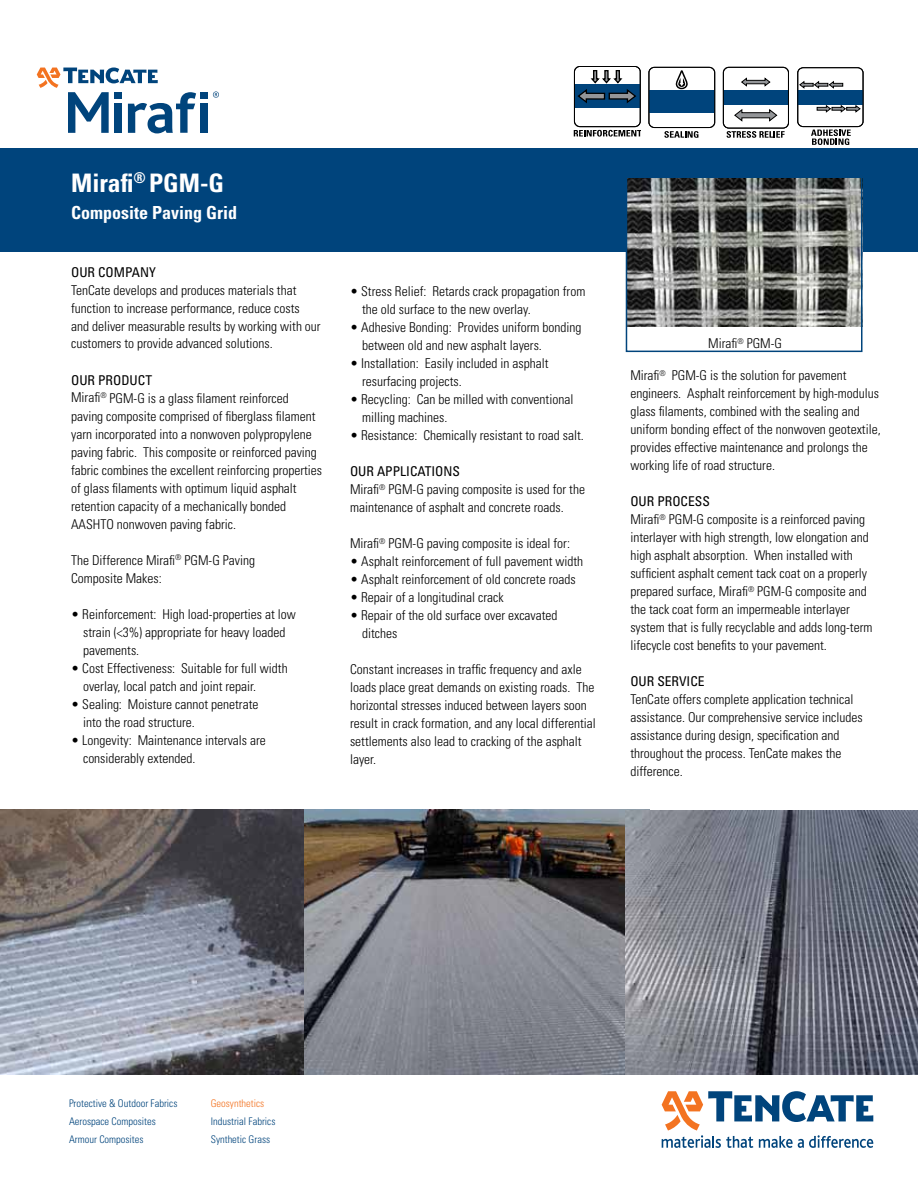
<style>
.page{position:relative;width:918px;height:1188px;background:#fff}
.page>*{position:absolute;margin:0;border:0;box-sizing:border-box;transform-origin:0 0}
.t1{font:700 condensed 25.5px "Univers LT Std";color:#fff}
.t2{font:700 condensed 18px "Univers LT Std";color:#fff}
.t3{font:300 condensed 13.5px/18px "Univers LT";color:#000}
.t4{font:condensed 13.5px "Univers LT Std";color:#000}
.t5{font:300 condensed 10.5px/18px "Univers LT";color:#00447c}
.t6{font:300 condensed 10.5px "Univers LT";color:#f37321}
</style>
<div class="page">
<div style="left:0;top:148px;width:918px;height:104px;background:#00447c"></div>
<img style="left:303px;top:810px;width:322px;height:264px">
<img style="left:625px;top:810px;width:293px;height:264px">
<img style="left:0;top:809px;width:303px;height:265px">
<div style="left:200px;top:104px;width:7px;height:29px;background:#00447c"></div>
<div style="left:200px;top:92px;width:7px;height:6px;background:#00447c"></div>
<svg style="left:213px;top:91px;width:6px;height:7px"></svg>
<svg style="left:37px;top:68px;width:159px;height:65px"></svg>
<svg style="left:662px;top:1091px;width:211px;height:57px"></svg>
<img style="left:629px;top:178px;width:230px;height:148px">
<div style="left:574px;top:84px;width:66px;height:24px;background:#00447c"></div>
<svg style="left:577px;top:70px;width:60px;height:34px"></svg>
<div style="left:574px;top:66px;width:66px;height:61px;border:1px solid #000;border-radius:5px"></div>
<svg style="left:574px;top:130px;width:66px;height:7px"></svg>
<div style="left:798px;top:90px;width:65px;height:14px;background:#00447c"></div>
<div style="left:797px;top:67px;width:67px;height:60px;border:1px solid #000;border-radius:5px"></div>
<svg style="left:799px;top:81px;width:44px;height:8px"></svg>
<svg style="left:817px;top:105px;width:44px;height:8px"></svg>
<svg style="left:811px;top:129px;width:40px;height:16px"></svg>
<div style="left:723px;top:90px;width:66px;height:15px;background:#00447c"></div>
<svg style="left:741px;top:77px;width:30px;height:10px"></svg>
<svg style="left:734px;top:109px;width:44px;height:13px"></svg>
<div style="left:723px;top:67px;width:66px;height:62px;border:1px solid #000;border-radius:5px"></div>
<svg style="left:727px;top:131px;width:58px;height:7px"></svg>
<div style="left:649px;top:90px;width:66px;height:23px;background:#00447c"></div>
<div style="left:648px;top:67px;width:67px;height:61px;border:1px solid #000;border-radius:5px"></div>
<svg style="left:675px;top:70px;width:13px;height:19px"></svg>
<svg style="left:664px;top:131px;width:35px;height:7px"></svg>
<div style="left:626px;top:171px;width:236px;height:181px;border:2px solid #00447c"></div>
<h1 class="t1" style="left:71px;top:167px;width:155px">Mirafi<sup>®</sup> PGM-G</h1>
<h2 class="t2" style="left:71px;top:201px;width:167px">Composite Paving Grid</h2>
<p class="t4" style="left:71px;top:263px;width:86px">OUR COMPANY</p>
<p class="t3" style="left:71px;top:281px;width:251px">TenCate develops and produces materials that function to increase performance, reduce costs and deliver measurable results by working with our customers to provide advanced solutions.</p>
<p class="t4" style="left:71px;top:371px;width:83px">OUR PRODUCT</p>
<p class="t3" style="left:71px;top:389px;width:253px">Mirafi<sup>®</sup> PGM-G is a glass filament reinforced paving composite comprised of fiberglass filament yarn incorporated into a nonwoven polypropylene paving fabric. This composite or reinforced paving fabric combines the excellent reinforcing properties of glass filaments with optimum liquid asphalt retention capacity of a mechanically bonded AASHTO nonwoven paving fabric.</p>
<p class="t3" style="left:71px;top:551px;width:185px">The Difference Mirafi<sup>®</sup> PGM-G Paving<br>Composite Makes:</p>
<p class="t3" style="left:83px;top:605px;width:214px;text-indent:-12px">• Reinforcement: High load-properties at low strain (&lt;3%) appropriate for heavy loaded pavements.</p>
<p class="t3" style="left:83px;top:659px;width:206px;text-indent:-12px">• Cost Effectiveness: Suitable for full width overlay, local patch and joint repair.</p>
<p class="t3" style="left:83px;top:695px;width:177px;text-indent:-12px">• Sealing: Moisture cannot penetrate into the road structure.</p>
<p class="t3" style="left:83px;top:731px;width:184px;text-indent:-12px">• Longevity: Maintenance intervals are considerably extended.</p>
<p class="t3" style="left:362px;top:283px;width:225px;text-indent:-12px">• Stress Relief: Retards crack propagation from the old surface to the new overlay.</p>
<p class="t3" style="left:362px;top:319px;width:221px;text-indent:-12px">• Adhesive Bonding: Provides uniform bonding between old and new asphalt layers.</p>
<p class="t3" style="left:362px;top:355px;width:188px;text-indent:-12px">• Installation: Easily included in asphalt resurfacing projects.</p>
<p class="t3" style="left:362px;top:391px;width:213px;text-indent:-12px">• Recycling: Can be milled with conventional milling machines.</p>
<p class="t3" style="left:350px;top:427px;width:235px">• Resistance: Chemically resistant to road salt.</p>
<p class="t4" style="left:350px;top:463px;width:112px">OUR APPLICATIONS</p>
<p class="t3" style="left:350px;top:481px;width:236px">Mirafi<sup>®</sup> PGM-G paving composite is used for the maintenance of asphalt and concrete roads.</p>
<p class="t3" style="left:350px;top:535px;width:221px">Mirafi<sup>®</sup> PGM-G paving composite is ideal for:</p>
<p class="t3" style="left:350px;top:553px;width:235px">• Asphalt reinforcement of full pavement width</p>
<p class="t3" style="left:350px;top:571px;width:227px">• Asphalt reinforcement of old concrete roads</p>
<p class="t3" style="left:350px;top:589px;width:155px">• Repair of a longitudinal crack</p>
<p class="t3" style="left:362px;top:607px;width:197px;text-indent:-12px">• Repair of the old surface over excavated ditches</p>
<p class="t3" style="left:350px;top:661px;width:247px">Constant increases in traffic frequency and axle loads place great demands on existing roads. The horizontal stresses induced between layers soon result in crack formation, and any local differential settlements also lead to cracking of the asphalt layer.</p>
<p class="t3" style="left:708px;top:335px;width:75px">Mirafi<sup>®</sup> PGM-G</p>
<p class="t3" style="left:630px;top:366px;width:252px">Mirafi<sup>®</sup> PGM-G is the solution for pavement engineers. Asphalt reinforcement by high-modulus glass filaments, combined with the sealing and uniform bonding effect of the nonwoven geotextile, provides effective maintenance and prolongs the working life of road structure.</p>
<p class="t4" style="left:630px;top:493px;width:81px">OUR PROCESS</p>
<p class="t3" style="left:630px;top:510px;width:244px">Mirafi<sup>®</sup> PGM-G composite is a reinforced paving interlayer with high strength, low elongation and high asphalt absorption. When installed with sufficient asphalt cement tack coat on a properly prepared surface, Mirafi<sup>®</sup> PGM-G composite and the tack coat form an impermeable interlayer system that is fully recyclable and adds long-term lifecycle cost benefits to your pavement.</p>
<p class="t4" style="left:630px;top:673px;width:76px">OUR SERVICE</p>
<p class="t3" style="left:630px;top:690px;width:234px">TenCate offers complete application technical assistance. Our comprehensive service includes assistance during design, specification and throughout the process. TenCate makes the difference.</p>
<p class="t5" style="left:69px;top:1094px;width:110px">Protective &amp; Outdoor Fabrics<br>Aerospace Composites<br>Armour Composites</p>
<p class="t6" style="left:211px;top:1097px;width:55px">Geosynthetics</p>
<p class="t5" style="left:211px;top:1112px;width:66px">Industrial Fabrics<br>Synthetic Grass</p>
</div>
